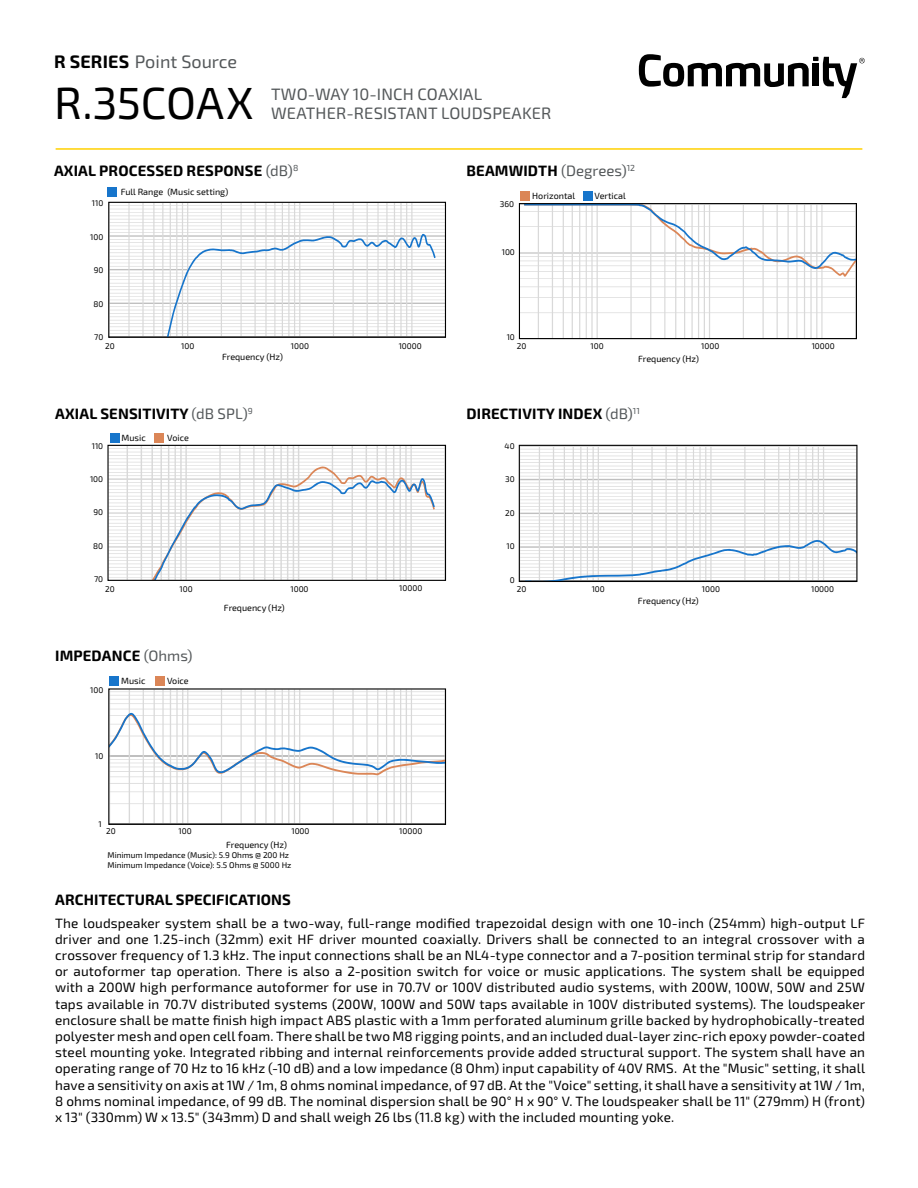
<style>
.page{position:relative;width:918px;height:1188px;background:#fff}
.page>*{position:absolute;margin:0;border:0;box-sizing:border-box;transform-origin:0 0}
.Model-following_page{font:45px "Exo 2.0";letter-spacing:-.005em;color:#000}
.SERIES{font:18px "Exo 2.0";color:#54585a}
.Product_description{font:16.5px "Exo 2.0";letter-spacing:.01em;color:#54585a}
.Heading-10pt{font:700 15px "Exo 2.0";letter-spacing:.01em;color:#000}
.body_text_9_pt{font:13.5px/16.2px "Exo 2.0";letter-spacing:.01em;color:#000;text-align:justify}
.t1{font:9.3px "Exo 2.0";color:#000;scale:.91 1}
.t2{font:9.15px "Exo 2.0";color:#000;scale:.89 1}
.t3{font:9.15px "Exo 2.0";color:#000;scale:.88 1}
.caption-6pt{font:9px "Exo 2.0";color:#000}
.t4{font:8.85px "Exo 2.0";color:#000;scale:.9 1}
.t5{font:8.85px "Exo 2.0";color:#000;scale:.91 1}
.Chart__s__5_5_pt{font:8.25px/9.9px "Exo 2.0";color:#000}
.caption-6pt-2{font:8.25px "Exo 2.0";color:#000}
.Chart__s__5_5_pt__Rt{font:8.25px "Exo 2.0";color:#000}
.s1{font-weight:700;color:#000}
.s2{font-weight:400;color:#54585a}
</style>
<div class="page">
<svg style="left:639px;top:54px;width:226px;height:44px"></svg>
<hr style="left:56px;top:148px;width:806px;height:2px;background:#ffd100">
<svg style="left:518px;top:203px;width:339px;height:137px"></svg>
<div style="left:521px;top:191px;width:9px;height:10px;background:#db8657"></div>
<div style="left:583px;top:191px;width:10px;height:10px;background:#1775cb"></div>
<svg style="left:108px;top:201px;width:338px;height:137px"></svg>
<div style="left:107px;top:187px;width:10px;height:10px;background:#1775cb"></div>
<svg style="left:107px;top:444px;width:340px;height:137px"></svg>
<div style="left:110px;top:433px;width:10px;height:9px;background:#1775cb"></div>
<div style="left:154px;top:433px;width:9px;height:9px;background:#db8657"></div>
<svg style="left:518px;top:444px;width:340px;height:138px"></svg>
<div style="left:110px;top:676px;width:9px;height:10px;background:#1775cb"></div>
<div style="left:155px;top:676px;width:10px;height:10px;background:#db8657"></div>
<svg style="left:108px;top:688px;width:339px;height:137px"></svg>
<p class="SERIES" style="left:54px;top:51px;width:185px"><span class="s1">R SERIES</span> Point Source</p>
<p class="Model-following_page" style="left:54px;top:77px;width:201px">R.35COAX</p>
<p class="Product_description" style="left:271px;top:84px;width:213px">TWO-WAY 10-INCH COAXIAL</p>
<p class="Product_description" style="left:271px;top:104px;width:282px">WEATHER-RESISTANT LOUDSPEAKER</p>
<p class="Heading-10pt" style="left:54px;top:162px;width:246px">AXIAL PROCESSED RESPONSE <span class="s2">(dB)</span><sup>8</sup></p>
<p class="Chart__s__5_5_pt__Rt" style="left:92px;top:198px;width:13px">110</p>
<p class="Chart__s__5_5_pt__Rt" style="left:90px;top:232px;width:15px">100</p>
<p class="Chart__s__5_5_pt__Rt" style="left:94px;top:265px;width:11px">90</p>
<p class="Chart__s__5_5_pt__Rt" style="left:93px;top:299px;width:11px">80</p>
<p class="Chart__s__5_5_pt__Rt" style="left:94px;top:332px;width:11px">70</p>
<p class="caption-6pt" style="left:121px;top:187px;width:109px">Full Range (Music setting)</p>
<p class="caption-6pt-2" style="left:105px;top:341px;width:11px">20</p>
<p class="caption-6pt-2" style="left:181px;top:341px;width:15px">100</p>
<p class="caption-6pt-2" style="left:291px;top:341px;width:20px">1000</p>
<p class="caption-6pt-2" style="left:399px;top:341px;width:25px">10000</p>
<p class="t4" style="left:181px;top:343px;width:16px">100</p>
<p class="t4" style="left:291px;top:343px;width:21px">1000</p>
<p class="t4" style="left:400px;top:343px;width:27px">10000</p>
<p class="caption-6pt" style="left:222px;top:352px;width:62px">Frequency (Hz)</p>
<p class="Heading-10pt" style="left:55px;top:405px;width:199px">AXIAL SENSITIVITY <span class="s2">(dB SPL)</span><sup>9</sup></p>
<p class="Chart__s__5_5_pt__Rt" style="left:92px;top:441px;width:13px">110</p>
<p class="Chart__s__5_5_pt__Rt" style="left:90px;top:474px;width:15px">100</p>
<p class="Chart__s__5_5_pt__Rt" style="left:94px;top:507px;width:11px">90</p>
<p class="caption-6pt" style="left:122px;top:432px;width:26px">Music</p>
<p class="caption-6pt" style="left:167px;top:432px;width:23px">Voice</p>
<p class="Chart__s__5_5_pt__Rt" style="left:93px;top:541px;width:11px">80</p>
<p class="Chart__s__5_5_pt__Rt" style="left:94px;top:574px;width:11px">70</p>
<p class="caption-6pt-2" style="left:105px;top:584px;width:11px">20</p>
<p class="caption-6pt-2" style="left:180px;top:584px;width:15px">100</p>
<p class="caption-6pt-2" style="left:290px;top:584px;width:20px">1000</p>
<p class="caption-6pt-2" style="left:399px;top:584px;width:25px">10000</p>
<p class="t5" style="left:180px;top:587px;width:16px">100</p>
<p class="t5" style="left:290px;top:587px;width:21px">1000</p>
<p class="t5" style="left:400px;top:587px;width:27px">10000</p>
<p class="caption-6pt" style="left:224px;top:603px;width:62px">Frequency (Hz)</p>
<p class="Heading-10pt" style="left:55px;top:647px;width:139px">IMPEDANCE <span class="s2">(Ohms)</span></p>
<p class="Chart__s__5_5_pt__Rt" style="left:90px;top:685px;width:15px">100</p>
<p class="caption-6pt" style="left:121px;top:676px;width:26px">Music</p>
<p class="caption-6pt" style="left:167px;top:676px;width:23px">Voice</p>
<p class="Chart__s__5_5_pt__Rt" style="left:95px;top:751px;width:10px">10</p>
<p class="Heading-10pt" style="left:467px;top:162px;width:170px">BEAMWIDTH <span class="s2">(Degrees)</span><sup>12</sup></p>
<p class="Chart__s__5_5_pt__Rt" style="left:500px;top:199px;width:16px">360</p>
<p class="Chart__s__5_5_pt__Rt" style="left:502px;top:248px;width:15px">100</p>
<p class="caption-6pt" style="left:532px;top:191px;width:44px">Horizontal</p>
<p class="caption-6pt" style="left:595px;top:191px;width:33px">Vertical</p>
<p class="Chart__s__5_5_pt__Rt" style="left:507px;top:332px;width:10px">10</p>
<p class="Chart__s__5_5_pt" style="left:517px;top:342px;width:11px">20</p>
<p class="Chart__s__5_5_pt" style="left:591px;top:342px;width:15px">100</p>
<p class="Chart__s__5_5_pt" style="left:701px;top:342px;width:20px">1000</p>
<p class="Chart__s__5_5_pt" style="left:812px;top:342px;width:25px">10000</p>
<p class="t2" style="left:591px;top:345px;width:16px">100</p>
<p class="t2" style="left:701px;top:345px;width:22px">1000</p>
<p class="t2" style="left:810px;top:345px;width:27px">10000</p>
<p class="caption-6pt" style="left:638px;top:353px;width:62px">Frequency (Hz)</p>
<p class="Heading-10pt" style="left:467px;top:405px;width:175px">DIRECTIVITY INDEX <span class="s2">(dB)</span><sup>11</sup></p>
<p class="Chart__s__5_5_pt__Rt" style="left:505px;top:441px;width:12px">40</p>
<p class="Chart__s__5_5_pt__Rt" style="left:505px;top:474px;width:11px">30</p>
<p class="Chart__s__5_5_pt__Rt" style="left:505px;top:509px;width:11px">20</p>
<p class="Chart__s__5_5_pt__Rt" style="left:506px;top:542px;width:10px">10</p>
<p class="Chart__s__5_5_pt__Rt" style="left:510px;top:576px;width:6px">0</p>
<p class="caption-6pt-2" style="left:517px;top:584px;width:11px">20</p>
<p class="caption-6pt-2" style="left:592px;top:584px;width:15px">100</p>
<p class="caption-6pt-2" style="left:702px;top:585px;width:20px">1000</p>
<p class="caption-6pt-2" style="left:811px;top:584px;width:25px">10000</p>
<p class="t3" style="left:592px;top:588px;width:16px">100</p>
<p class="t3" style="left:702px;top:588px;width:22px">1000</p>
<p class="t3" style="left:812px;top:588px;width:27px">10000</p>
<p class="caption-6pt" style="left:638px;top:596px;width:62px">Frequency (Hz)</p>
<p class="Chart__s__5_5_pt__Rt" style="left:99px;top:819px;width:5px">1</p>
<p class="caption-6pt-2" style="left:106px;top:827px;width:11px">20</p>
<p class="caption-6pt-2" style="left:179px;top:827px;width:15px">100</p>
<p class="caption-6pt-2" style="left:291px;top:826px;width:20px">1000</p>
<p class="caption-6pt-2" style="left:399px;top:827px;width:25px">10000</p>
<p class="t1" style="left:181px;top:831px;width:16px">100</p>
<p class="t1" style="left:290px;top:831px;width:22px">1000</p>
<p class="t1" style="left:400px;top:831px;width:28px">10000</p>
<p class="t1" style="left:152px;top:844px;width:81px">Impedance Speech</p>
<p class="caption-6pt" style="left:226px;top:840px;width:62px">Frequency (Hz)</p>
<p class="Chart__s__5_5_pt" style="left:107px;top:851px;width:185px">Minimum Impedance (Music): 5.9 Ohms @ 200 Hz<br>Minimum Impedance (Voice): 5.5 Ohms @ 5000 Hz</p>
<p class="Heading-10pt" style="left:55px;top:891px;width:237px">ARCHITECTURAL SPECIFICATIONS</p>
<p class="body_text_9_pt" style="left:55px;top:915px;width:812px">The loudspeaker system shall be a two-way, full-range modified trapezoidal design with one 10-inch (254mm) high-output LF driver and one 1.25-inch (32mm) exit HF driver mounted coaxially. Drivers shall be connected to an integral crossover with a crossover frequency of 1.3 kHz. The input connections shall be an NL4-type connector and a 7-position terminal strip for standard or autoformer tap operation. There is also a 2-position switch for voice or music applications. The system shall be equipped with a 200W high performance autoformer for use in 70.7V or 100V distributed audio systems, with 200W, 100W, 50W and 25W taps available in 70.7V distributed systems (200W, 100W and 50W taps available in 100V distributed systems). The loudspeaker enclosure shall be matte finish high impact ABS plastic with a 1mm perforated aluminum grille backed by hydrophobically-treated polyester mesh and open cell foam. There shall be two M8 rigging points, and an included dual-layer zinc-rich epoxy powder-coated steel mounting yoke. Integrated ribbing and internal reinforcements provide added structural support. The system shall have an operating range of 70 Hz to 16 kHz (-10 dB) and a low impedance (8 Ohm) input capability of 40V RMS. At the "Music" setting, it shall have a sensitivity on axis at 1W / 1m, 8 ohms nominal impedance, of 97 dB. At the "Voice" setting, it shall have a sensitivity at 1W / 1m, 8 ohms nominal impedance, of 99 dB. The nominal dispersion shall be 90° H x 90° V. The loudspeaker shall be 11" (279mm) H (front) x 13" (330mm) W x 13.5" (343mm) D and shall weigh 26 lbs (11.8 kg) with the included mounting yoke.</p>
</div>
